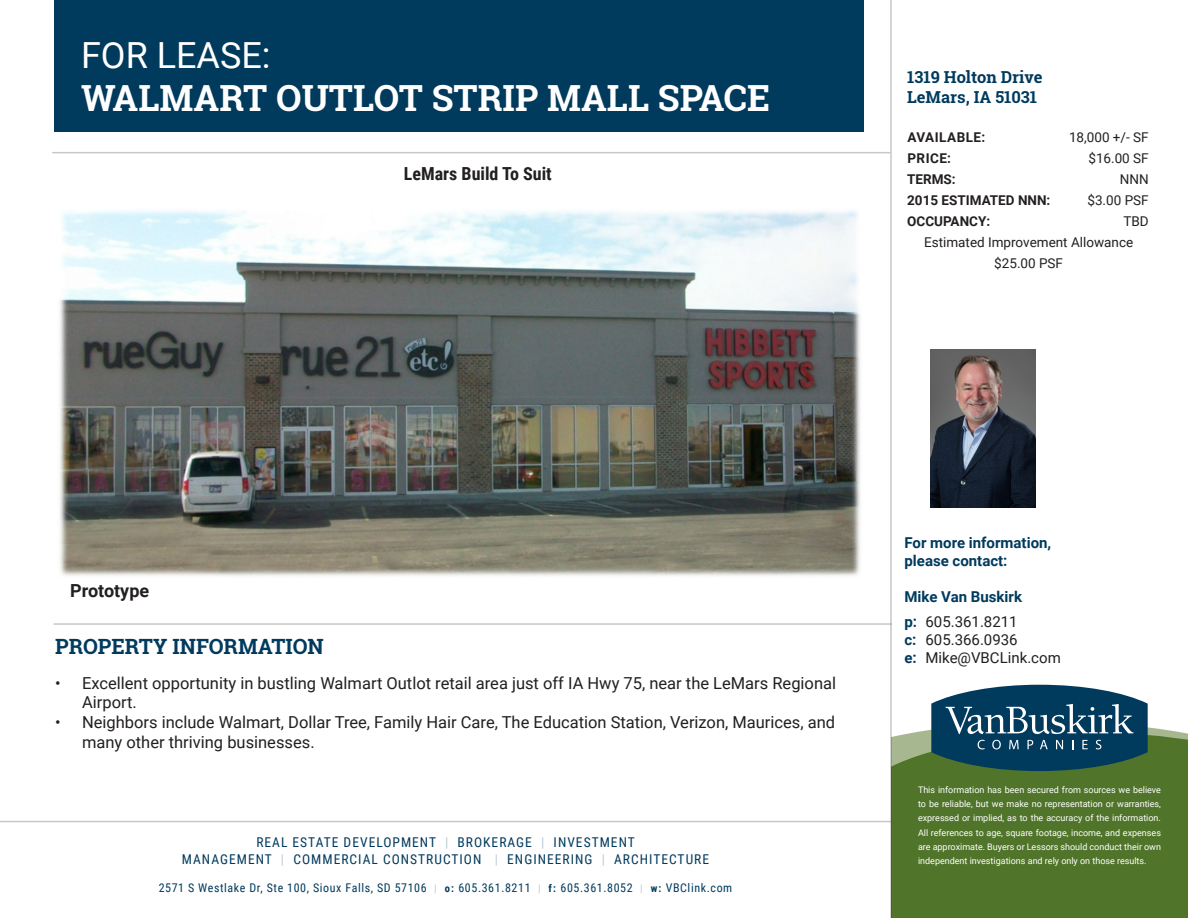
<style>
.page{position:relative;width:1188px;height:918px;background:#fff}
.page>*{position:absolute;margin:0;border:0;box-sizing:border-box;transform-origin:0 0}
.t1{font:700 36px "Roboto Slab";color:#fff}
.t2{font:36px "Roboto";color:#fff}
.t3{font:700 21px "Roboto Slab";color:#003a5d}
.t4{font:700 18px "Roboto Condensed";color:#231f20}
.t5{font:700 18px "Roboto";color:#231f20}
.t6{font:16.5px/19.8px "Roboto";color:#231f20}
.t7{font:700 16.5px/19.8px "Roboto Slab";color:#003a5d}
.t8{font:700 15px "Roboto";color:#003a5d}
.t9{font:15px "Roboto";color:#231f20}
.t10{font:13.5px "Roboto Condensed";letter-spacing:.075em;color:#003a5d}
.t11{font:13.5px/21px "Roboto";color:#231f20;text-align:center}
.t12{font:700 13.5px "Roboto";color:#231f20}
.t13{font:700 13.5px "Roboto";letter-spacing:.035em;color:#231f20}
.t14{font:12px "Roboto Condensed";letter-spacing:.05em;color:#003a5d}
.t15{font:9px/14.2px "Roboto";color:#fff;text-align:justify}
.s1{color:#bcc9d4}
.s2{font-size:10.5px;color:#bcc9d4}
.s3{font-weight:700;font-size:10.5px}
.s4{font-weight:700;color:#003a5d}
</style>
<div class="page">
<div style="left:892px;top:732px;width:296px;height:186px;background:#50752a"></div>
<div style="left:54px;top:0;width:810px;height:132px;background:#003a5d"></div>
<hr style="left:890px;top:0;width:2px;height:918px;background:#231f20">
<hr style="left:0;top:821px;width:891px;height:1px;background:#231f20">
<hr style="left:54px;top:623px;width:838px;height:2px;background:#231f20">
<svg style="left:931px;top:685px;width:217px;height:86px;background:#2c5c72"></svg>
<hr style="left:52px;top:152px;width:838px;height:1px;background:#231f20">
<img style="left:59px;top:210px;width:801px;height:366px">
<img style="left:930px;top:350px;width:105px;height:158px">
<p class="t2" style="left:81px;top:29px;width:191px">FOR LEASE:</p>
<p class="t1" style="left:81px;top:73px;width:691px">WALMART OUTLOT STRIP MALL SPACE</p>
<p class="t4" style="left:404px;top:161px;width:149px">LeMars Build To Suit</p>
<p class="t7" style="left:907px;top:67px;width:137px">1319 Holton Drive<br>LeMars, IA 51031</p>
<p class="t13" style="left:907px;top:128px;width:79px">AVAILABLE:</p>
<p class="t11" style="left:1069px;top:126px;width:81px">18,000 +/- SF</p>
<p class="t12" style="left:907px;top:149px;width:45px">PRICE:</p>
<p class="t11" style="left:1088px;top:147px;width:62px">$16.00 SF</p>
<p class="t12" style="left:907px;top:170px;width:50px">TERMS:</p>
<p class="t11" style="left:1120px;top:168px;width:30px">NNN</p>
<p class="t12" style="left:907px;top:191px;width:145px">2015 ESTIMATED NNN:</p>
<p class="t11" style="left:1087px;top:189px;width:63px">$3.00 PSF</p>
<p class="t12" style="left:907px;top:212px;width:85px">OCCUPANCY:</p>
<p class="t11" style="left:1123px;top:210px;width:27px">TBD</p>
<p class="t11" style="left:924px;top:231px;width:211px">Estimated Improvement Allowance $25.00 PSF</p>
<p class="t5" style="left:70px;top:578px;width:81px">Prototype</p>
<p class="t3" style="left:55px;top:632px;width:270px">PROPERTY INFORMATION</p>
<p class="t6" style="left:82px;top:672px;width:756px;text-indent:-27px">• Excellent opportunity in bustling Walmart Outlot retail area just off IA Hwy 75, near the LeMars Regional<br>Airport.</p>
<p class="t6" style="left:82px;top:712px;width:755px;text-indent:-27px">• Neighbors include Walmart, Dollar Tree, Family Hair Care, The Education Station, Verizon, Maurices, and many other thriving businesses.</p>
<p class="t10" style="left:256px;top:833px;width:380px">REAL ESTATE DEVELOPMENT <span class="s1">|</span> BROKERAGE <span class="s1">|</span> INVESTMENT</p>
<p class="t10" style="left:182px;top:849px;width:529px">MANAGEMENT <span class="s1">|</span> COMMERCIAL CONSTRUCTION <span class="s1">|</span> ENGINEERING <span class="s1">|</span> ARCHITECTURE</p>
<p class="t14" style="left:159px;top:879px;width:575px">2571 S Westlake Dr, Ste 100, Sioux Falls, SD 57106 <span class="s2">|</span> <span class="s3">o:</span> 605.361.8211 <span class="s2">|</span> <span class="s3">f:</span> 605.361.8052 <span class="s2">|</span> <span class="s3">w:</span> VBClink.com</p>
<p class="t8" style="left:904px;top:532px;width:148px">For more information,</p>
<p class="t8" style="left:904px;top:550px;width:105px">please contact:</p>
<p class="t8" style="left:904px;top:586px;width:119px">Mike Van Buskirk</p>
<p class="t9" style="left:904px;top:611px;width:115px"><span class="s4">p:</span> 605.361.8211</p>
<p class="t9" style="left:904px;top:629px;width:115px"><span class="s4">c:</span> 605.366.0936</p>
<p class="t9" style="left:904px;top:647px;width:158px"><span class="s4">e:</span> Mike@VBCLink.com</p>
<p class="t15" style="left:918px;top:782px;width:245px">This information has been secured from sources we believe to be reliable, but we make no representation or warranties, expressed or implied, as to the accuracy of the information.<br>All references to age, square footage, income, and expenses are approximate. Buyers or Lessors should conduct their own independent investigations and rely only on those results.</p>
</div>
